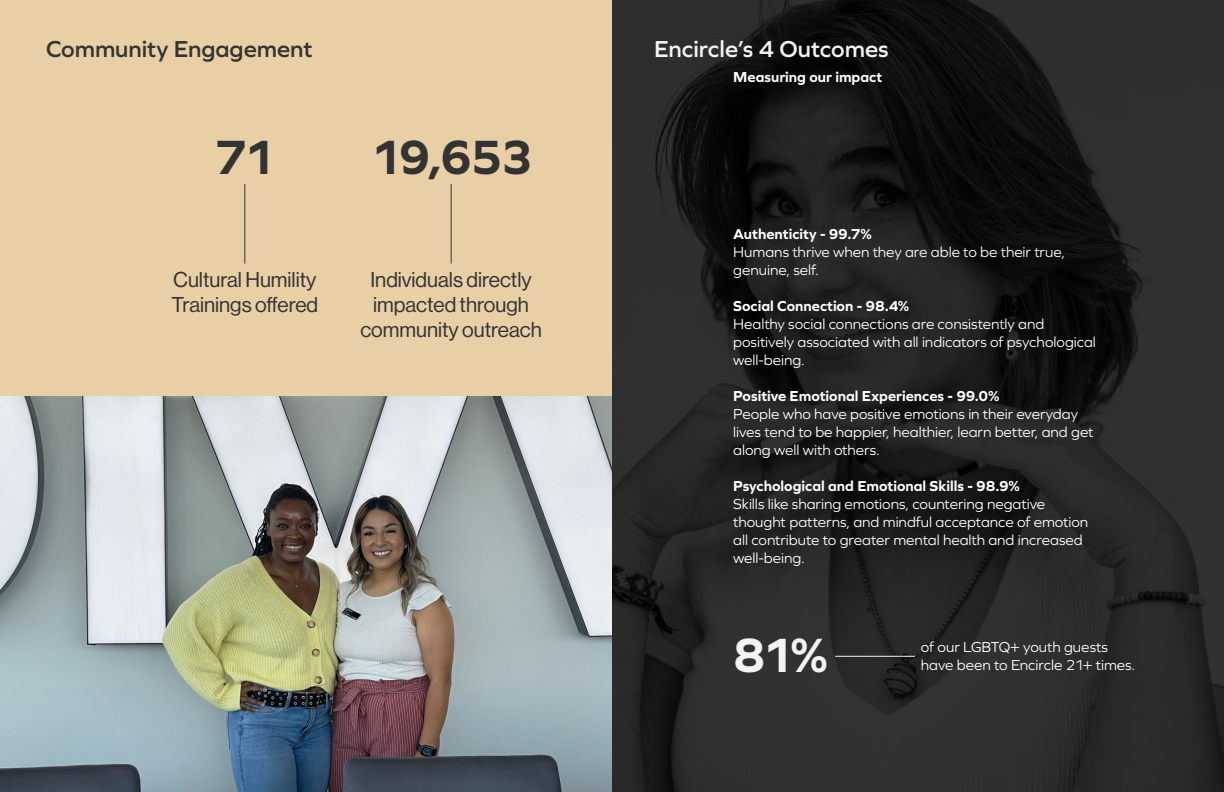
<style>
.page{position:relative;width:1224px;height:792px;background:#fff}
.page>*{position:absolute;margin:0;border:0;box-sizing:border-box;transform-origin:0 0}
.t1{font:700 50px "Graphie";letter-spacing:-.06em;color:#333}
.t2{font:700 50px "Graphie";color:#f3f3f4}
.t3{font:600 24px "Graphie";letter-spacing:-.005em;color:#333}
.t4{font:600 24px "Graphie";letter-spacing:-.005em;color:#f3f3f4}
.t5{font:21px/25.2px "N Haas Grotesk DS Pro 55 Rg";color:#333}
.t6{font:15px/18px "Graphie";letter-spacing:-.005em;color:#fff}
.t7{font:700 15px "Graphie";color:#fff}
</style>
<div class="page">
<div style="left:0;top:0;width:612px;height:792px;background:#e8cfa5"></div>
<hr style="left:244px;top:184px;width:1px;height:80px;background:#333">
<hr style="left:451px;top:184px;width:1px;height:80px;background:#333">
<img style="left:0;top:396px;width:612px;height:396px">
<svg style="left:612px;top:0;width:612px;height:792px;background:#222"></svg>
<hr style="left:835px;top:656px;width:80px;height:1px;background:#f3f3f4">
<h2 class="t3" style="left:46px;top:35px;width:268px">Community Engagement</h2>
<h1 class="t1" style="left:214px;top:128px;width:62px">71</h1>
<h1 class="t1" style="left:369px;top:128px;width:165px">19,653</h1>
<h3 class="t5" style="left:171px;top:267px;width:148px">Cultural Humility<br>Trainings offered</h3>
<h3 class="t5" style="left:360px;top:267px;width:183px;text-align:center">Individuals directly impacted through community outreach</h3>
<h2 class="t4" style="left:654px;top:35px;width:236px">Encircle’s 4 Outcomes</h2>
<p class="t7" style="left:733px;top:68px;width:151px">Measuring our impact</p>
<p class="t7" style="left:733px;top:225px;width:140px">Authenticity - 99.7%</p>
<p class="t6" style="left:733px;top:242px;width:333px">Humans thrive when they are able to be their true, genuine, self.</p>
<p class="t7" style="left:733px;top:297px;width:178px">Social Connection - 98.4%</p>
<p class="t6" style="left:733px;top:314px;width:364px">Healthy social connections are consistently and positively associated with all indicators of psychological well-being.</p>
<p class="t7" style="left:733px;top:387px;width:268px">Positive Emotional Experiences - 99.0%</p>
<p class="t6" style="left:733px;top:404px;width:362px">People who have positive emotions in their everyday lives tend to be happier, healthier, learn better, and get along well with others.</p>
<p class="t7" style="left:733px;top:477px;width:288px">Psychological and Emotional Skills - 98.9%</p>
<p class="t6" style="left:733px;top:494px;width:357px">Skills like sharing emotions, countering negative thought patterns, and mindful acceptance of emotion all contribute to greater mental health and increased well-being.</p>
<h1 class="t2" style="left:733px;top:626px;width:96px">81%</h1>
<p class="t6" style="left:921px;top:638px;width:189px">of our LGBTQ+ youth guests</p>
<p class="t6" style="left:921px;top:656px;width:216px">have been to Encircle 21+ times.</p>
</div>
